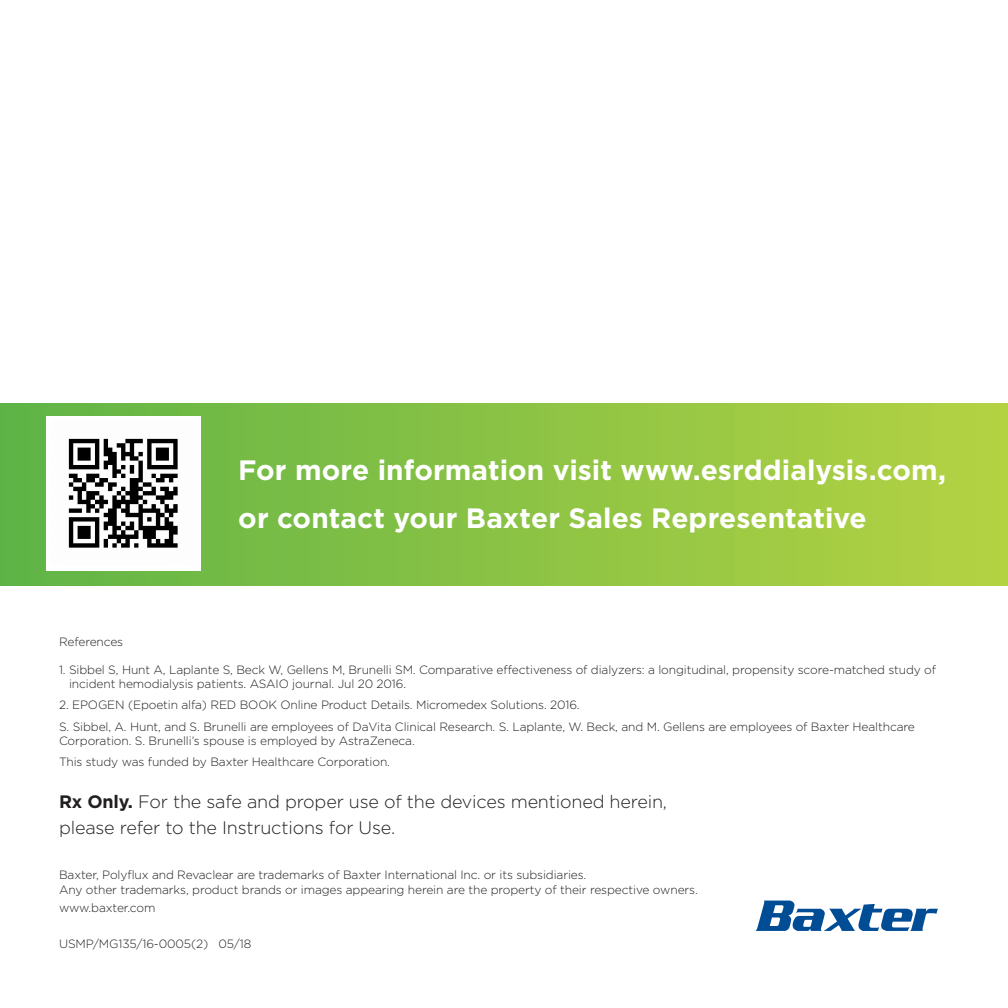
<style>
.page{position:relative;width:1008px;height:1008px;background:#fff}
.page>*{position:absolute;margin:0;border:0;box-sizing:border-box;transform-origin:0 0}
.t1{font:700 28px/48px "Gotham";color:#fff}
.t2{font:300 18px/26px "Gotham";letter-spacing:-.01em;color:#231f20}
.t3{font:300 12px/14px "Gotham";letter-spacing:-.01em;color:#231f20}
.s1{font-weight:700}
</style>
<div class="page">
<svg style="left:756px;top:901px;width:182px;height:30px"></svg>
<div style="left:0;top:404px;width:1008px;height:181px;background:linear-gradient(to right,#66b750,#b2d13f)"></div>
<div style="left:47px;top:417px;width:154px;height:154px;background:#fff"></div>
<img style="left:68px;top:438px;width:110px;height:110px">
<p class="t1" style="left:238px;top:446px;width:709px">For more information visit www.esrddialysis.com, or contact your Baxter Sales Representative</p>
<p class="t3" style="left:59px;top:634px;width:66px">References</p>
<p class="t3" style="left:69px;top:663px;width:869px;text-indent:-10px">1. Sibbel S, Hunt A, Laplante S, Beck W, Gellens M, Brunelli SM. Comparative effectiveness of dialyzers: a longitudinal, propensity score-matched study of incident hemodialysis patients. ASAIO journal. Jul 20 2016.</p>
<p class="t3" style="left:59px;top:698px;width:522px">2. EPOGEN (Epoetin alfa) RED BOOK Online Product Details. Micromedex Solutions. 2016.</p>
<p class="t3" style="left:59px;top:719px;width:857px">S. Sibbel, A. Hunt, and S. Brunelli are employees of DaVita Clinical Research. S. Laplante, W. Beck, and M. Gellens are employees of Baxter Healthcare<br>Corporation. S. Brunelli’s spouse is employed by AstraZeneca.</p>
<p class="t3" style="left:59px;top:754px;width:333px">This study was funded by Baxter Healthcare Corporation.</p>
<p class="t2" style="left:59px;top:789px;width:609px"><span class="s1">Rx Only.</span> For the safe and proper use of the devices mentioned herein, please refer to the Instructions for Use.</p>
<p class="t3" style="left:59px;top:868px;width:529px">Baxter, Polyflux and Revaclear are trademarks of Baxter International Inc. or its subsidiaries.</p>
<p class="t3" style="left:59px;top:880px;width:640px;line-height:18px">Any other trademarks, product brands or images appearing herein are the property of their respective owners. www.baxter.com</p>
<p class="t3" style="left:59px;top:936px;width:194px">USMP/MG135/16-0005(2) 05/18</p>
</div>
